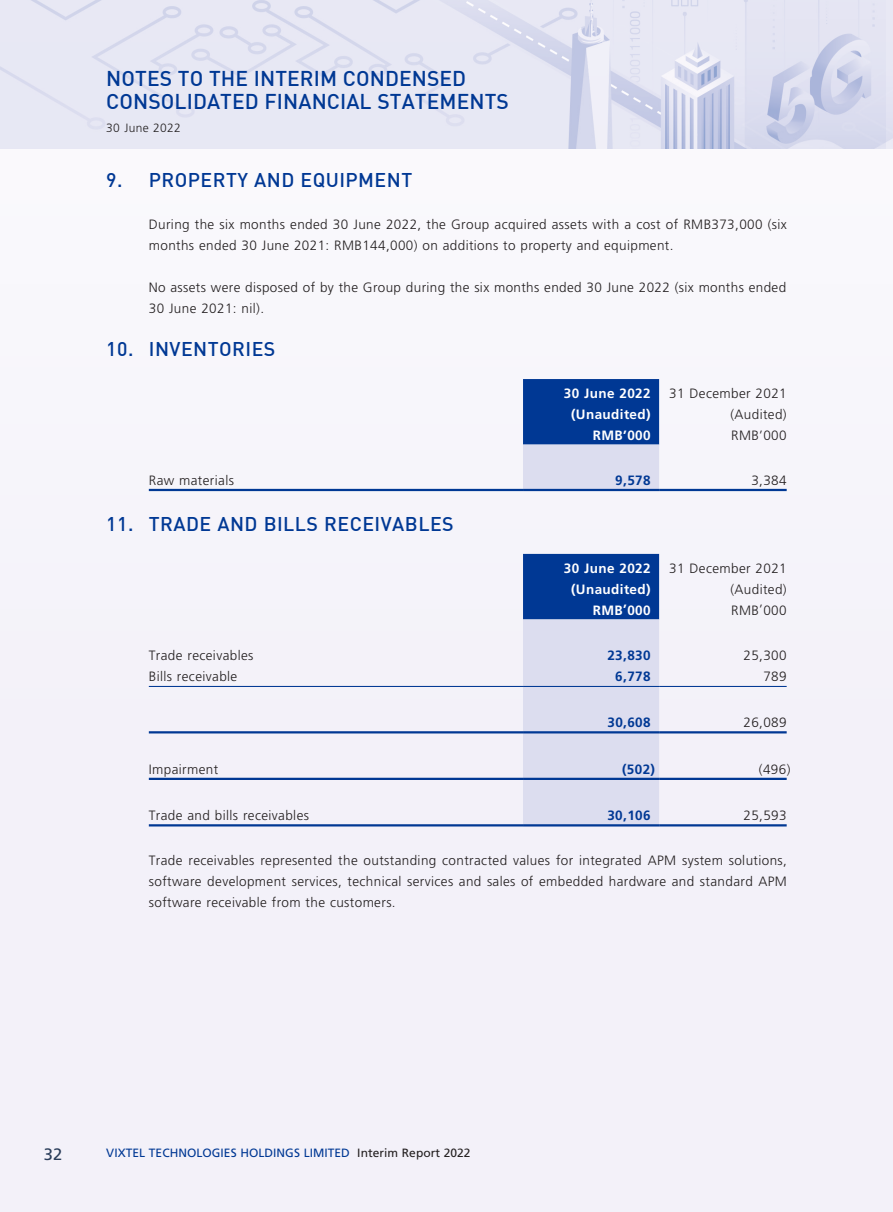
<style>
.page{position:relative;width:893px;height:1212px;background:#f3f1f9}
.page>*{position:absolute;margin:0;border:0;box-sizing:border-box;transform-origin:0 0}
.t1{font:21px/22.5px "DIN Medium";letter-spacing:.005em;color:#003894}
.t2{font:19.5px "DIN Medium";letter-spacing:.025em;color:#003894}
.t3{font:16.5px "Frutiger LT Std";color:#283b58}
.t4{font:300 13.5px/21px "Frutiger LT Std";letter-spacing:.03em;color:#231f20}
.t5{font:700 13.5px "Frutiger LT Std";letter-spacing:.03em;color:#fff}
.t6{font:700 13.5px "Frutiger LT Std";letter-spacing:.03em;color:#003894}
.t7{font:12px "Frutiger LT Std";letter-spacing:.005em;color:#003894}
.t8{font:300 12px "Frutiger LT Std";letter-spacing:.03em;color:#231f20}
.s1{color:#231f20}
</style>
<div class="page">
<img style="left:0;top:0;width:893px;height:148px">
<svg style="left:523px;top:379px;width:136px;height:110px;background:#597ab8"></svg>
<hr style="left:149px;top:489px;width:374px;height:2px;background:#003894">
<hr style="left:523px;top:489px;width:136px;height:2px;background:#003894">
<hr style="left:659px;top:489px;width:128px;height:2px;background:#003894">
<svg style="left:523px;top:554px;width:136px;height:270px;background:#a5b3d8"></svg>
<hr style="left:149px;top:686px;width:374px;height:1px;background:#003894">
<hr style="left:523px;top:686px;width:136px;height:1px;background:#003894">
<hr style="left:659px;top:686px;width:128px;height:1px;background:#003894">
<hr style="left:149px;top:731px;width:374px;height:2px;background:#003894">
<hr style="left:523px;top:731px;width:136px;height:2px;background:#003894">
<hr style="left:659px;top:731px;width:128px;height:2px;background:#003894">
<hr style="left:149px;top:778px;width:374px;height:2px;background:#003894">
<hr style="left:523px;top:778px;width:136px;height:2px;background:#003894">
<hr style="left:659px;top:778px;width:128px;height:2px;background:#003894">
<hr style="left:149px;top:824px;width:374px;height:2px;background:#003894">
<hr style="left:523px;top:824px;width:136px;height:2px;background:#003894">
<hr style="left:659px;top:824px;width:128px;height:2px;background:#003894">
<h1 class="t1" style="left:106px;top:67px;width:404px">NOTES TO THE INTERIM CONDENSED<br>CONSOLIDATED FINANCIAL STATEMENTS</h1>
<p class="t8" style="left:106px;top:121px;width:76px">30 June 2022</p>
<h2 class="t2" style="left:106px;top:167px;width:307px">9. PROPERTY AND EQUIPMENT</h2>
<p class="t4" style="left:149px;top:214px;width:640px">During the six months ended 30 June 2022, the Group acquired assets with a cost of RMB373,000 (six months ended 30 June 2021: RMB144,000) on additions to property and equipment.</p>
<p class="t4" style="left:149px;top:277px;width:639px">No assets were disposed of by the Group during the six months ended 30 June 2022 (six months ended<br>30 June 2021: nil).</p>
<h2 class="t2" style="left:106px;top:337px;width:171px">10. INVENTORIES</h2>
<p class="t5" style="left:564px;top:386px;width:88px">30 June 2022</p>
<p class="t4" style="left:669px;top:383px;width:119px">31 December 2021</p>
<p class="t5" style="left:571px;top:407px;width:81px">(Unaudited)</p>
<p class="t4" style="left:730px;top:404px;width:58px">(Audited)</p>
<p class="t5" style="left:593px;top:428px;width:59px">RMB’000</p>
<p class="t4" style="left:731px;top:425px;width:57px">RMB’000</p>
<p class="t4" style="left:149px;top:470px;width:87px">Raw materials</p>
<p class="t6" style="left:615px;top:472px;width:37px">9,578</p>
<p class="t4" style="left:751px;top:470px;width:37px">3,384</p>
<h2 class="t2" style="left:106px;top:512px;width:349px">11. TRADE AND BILLS RECEIVABLES</h2>
<p class="t5" style="left:564px;top:560px;width:88px">30 June 2022</p>
<p class="t4" style="left:669px;top:558px;width:119px">31 December 2021</p>
<p class="t5" style="left:571px;top:581px;width:81px">(Unaudited)</p>
<p class="t4" style="left:730px;top:579px;width:58px">(Audited)</p>
<p class="t5" style="left:593px;top:602px;width:59px">RMB’000</p>
<p class="t4" style="left:731px;top:600px;width:57px">RMB’000</p>
<p class="t4" style="left:149px;top:645px;width:106px">Trade receivables</p>
<p class="t6" style="left:607px;top:647px;width:45px">23,830</p>
<p class="t4" style="left:743px;top:645px;width:45px">25,300</p>
<p class="t4" style="left:149px;top:666px;width:90px">Bills receivable</p>
<p class="t6" style="left:615px;top:668px;width:37px">6,778</p>
<p class="t4" style="left:763px;top:666px;width:25px">789</p>
<p class="t6" style="left:607px;top:715px;width:45px">30,608</p>
<p class="t4" style="left:743px;top:712px;width:45px">26,089</p>
<p class="t4" style="left:149px;top:759px;width:71px">Impairment</p>
<p class="t6" style="left:622px;top:761px;width:35px">(502)</p>
<p class="t4" style="left:759px;top:759px;width:33px">(496)</p>
<p class="t4" style="left:149px;top:805px;width:162px">Trade and bills receivables</p>
<p class="t6" style="left:607px;top:808px;width:45px">30,106</p>
<p class="t4" style="left:743px;top:805px;width:45px">25,593</p>
<p class="t4" style="left:149px;top:850px;width:640px;text-align:justify">Trade receivables represented the outstanding contracted values for integrated APM system solutions, software development services, technical services and sales of embedded hardware and standard APM software receivable from the customers.</p>
<p class="t3" style="left:44px;top:1144px;width:20px">32</p>
<p class="t7" style="left:106px;top:1145px;width:366px">VIXTEL TECHNOLOGIES HOLDINGS LIMITED <span class="s1">Interim Report 2022</span></p>
</div>
